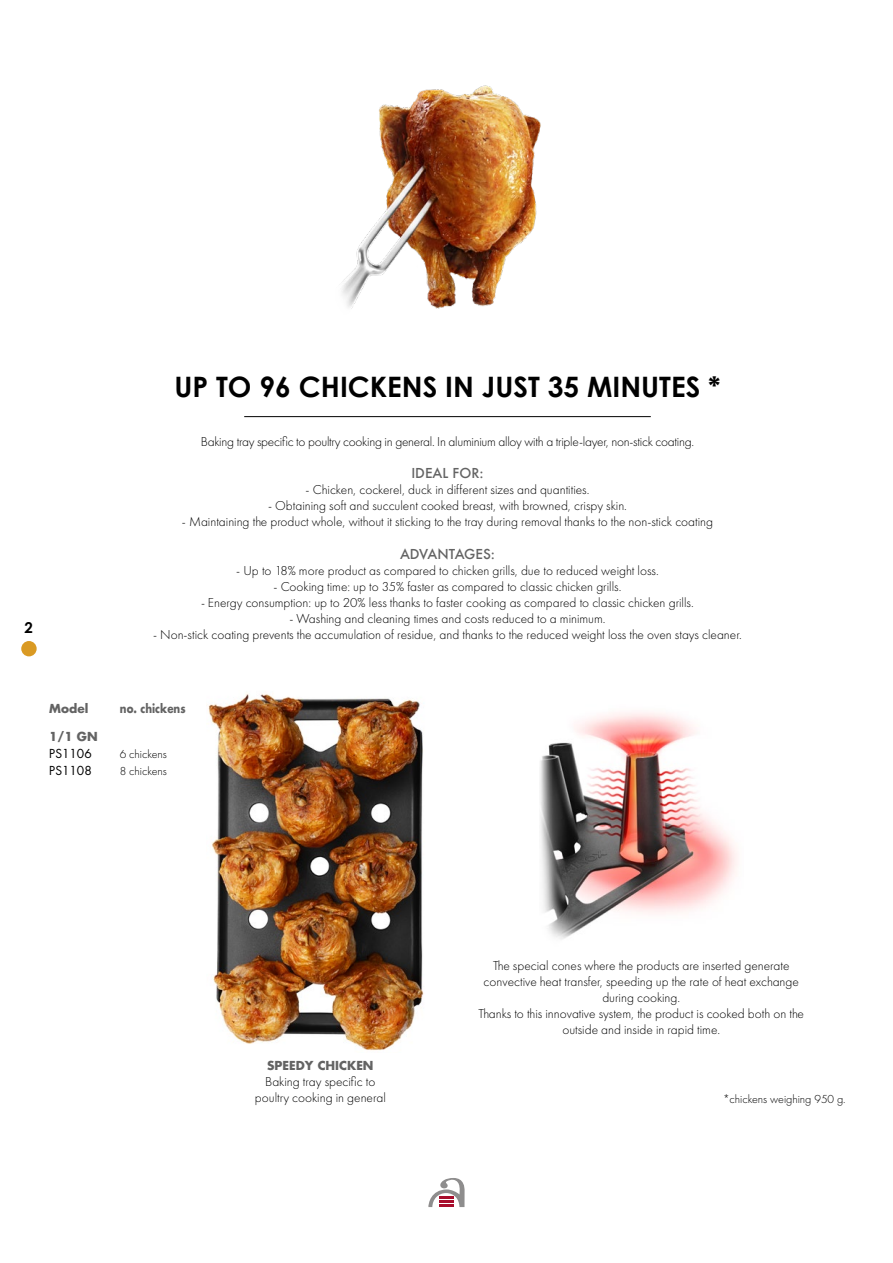
<style>
.page{position:relative;width:893px;height:1263px;background:#fff}
.page>*{position:absolute;margin:0;border:0;box-sizing:border-box;transform-origin:0 0}
.t1{font:700 28.2px "Cent Goth WGL";color:#000}
.t2{font:700 15px "Century Gothic";color:#000}
.t3{font:300 13.35px/16px "Futura PT";color:#000;text-align:center}
.t4{font:300 13.35px "Futura PT";letter-spacing:-.02em;color:#000}
.t5{font:500 13.35px "Futura";color:#636363}
.t6{font:300 12px/17.1px "Futura PT";color:#000}
.t7{font:700 12px "Futura";color:#636363}
.t8{font:12px/17.1px "Futura Std";color:#000}
.t9{font:700 12px "Futura";color:#636363;scale:.85 1}
</style>
<div class="page">
<div style="left:21px;top:641px;width:16px;height:15px;background:#da9a23;border-radius:50%"></div>
<svg style="left:428px;top:1178px;width:37px;height:29px"></svg>
<img style="left:540px;top:712px;width:197px;height:227px">
<img style="left:342px;top:85px;width:199px;height:224px">
<img style="left:208px;top:693px;width:216px;height:358px">
<hr style="left:244px;top:416px;width:407px;height:1px;background:#000">
<p class="t2" style="left:25px;top:618px;width:10px">2</p>
<h1 class="t1" style="left:174px;top:365px;width:548px">UP TO 96 CHICKENS IN JUST 35 MINUTES *</h1>
<p class="t4" style="left:201px;top:434px;width:495px">Baking tray specific to poultry cooking in general. In aluminium alloy with a triple-layer, non-stick coating.</p>
<p class="t5" style="left:411px;top:464px;width:74px">IDEAL FOR:</p>
<p class="t3" style="left:306px;top:482px;width:285px">- Chicken, cockerel, duck in different sizes and quantities.</p>
<p class="t3" style="left:268px;top:498px;width:360px">- Obtaining soft and succulent cooked breast, with browned, crispy skin.</p>
<p class="t3" style="left:182px;top:514px;width:533px">- Maintaining the product whole, without it sticking to the tray during removal thanks to the non-stick coating</p>
<p class="t5" style="left:400px;top:544px;width:96px">ADVANTAGES:</p>
<p class="t3" style="left:236px;top:562px;width:424px">- Up to 18% more product as compared to chicken grills, due to reduced weight loss.</p>
<p class="t3" style="left:274px;top:578px;width:349px">- Cooking time: up to 35% faster as compared to classic chicken grills.</p>
<p class="t3" style="left:201px;top:594px;width:494px">- Energy consumption: up to 20% less thanks to faster cooking as compared to classic chicken grills.</p>
<p class="t3" style="left:289px;top:610px;width:318px">- Washing and cleaning times and costs reduced to a minimum.</p>
<p class="t3" style="left:153px;top:627px;width:590px">- Non-stick coating prevents the accumulation of residue, and thanks to the reduced weight loss the oven stays cleaner.</p>
<p class="t7" style="left:49px;top:700px;width:41px">Model</p>
<p class="t9" style="left:120px;top:700px;width:79px">no. chickens</p>
<p class="t6" style="left:120px;top:745px;width:49px">6 chickens<br>8 chickens</p>
<p class="t7" style="left:49px;top:729px;width:50px">1/1 GN</p>
<p class="t8" style="left:49px;top:745px;width:44px">PS1106<br>PS1108</p>
<p class="t7" style="left:267px;top:1057px;width:108px">SPEEDY CHICKEN</p>
<p class="t3" style="left:255px;top:1074px;width:132px">Baking tray specific to poultry cooking in general</p>
<p class="t3" style="left:478px;top:957px;width:327px">The special cones where the products are inserted generate convective heat transfer, speeding up the rate of heat exchange during cooking.<br>Thanks to this innovative system, the product is cooked both on the outside and inside in rapid time.</p>
<p class="t6" style="left:723px;top:1091px;width:124px">*chickens weighing 950 g.</p>
</div>
